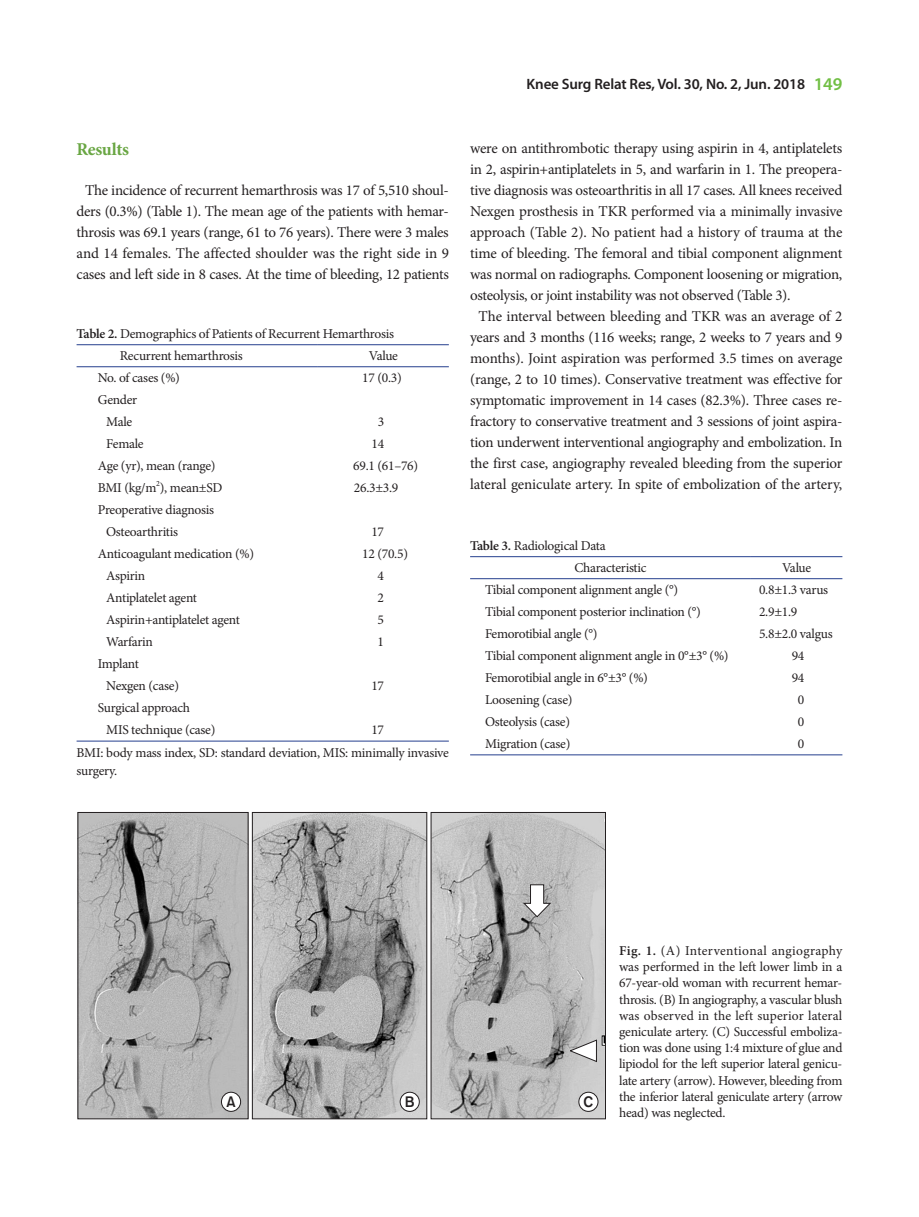
<style>
.page{position:relative;width:919px;height:1217px;background:#fff}
.page>*{position:absolute;margin:0;border:0;box-sizing:border-box;transform-origin:0 0}
.t1{font:700 18px "Minion Pro";letter-spacing:-.02em;color:#69a643}
.t2{font:15px/21px "Minion Pro";letter-spacing:-.02em;color:#231f20;text-align:center}
.t3{font:600 15px "Myriad Pro";letter-spacing:-.01em;color:#231f20}
.t4{font:15px "Gothic 725 BT Bold A";color:#231f20}
.t5{font:13.5px/16.2px "Minion Pro";letter-spacing:-.02em;color:#231f20}
.t6{font:7.8px "Minion Pro";color:#231f20}
.s1{font-weight:600}
.s2{font-size:18px;color:#71bf44}
</style>
<div class="page">
<hr style="left:77px;top:344px;width:241px;height:1px;background:#253f8e">
<hr style="left:318px;top:344px;width:131px;height:1px;background:#253f8e">
<hr style="left:77px;top:366px;width:241px;height:1px;background:#253f8e">
<hr style="left:318px;top:366px;width:131px;height:1px;background:#253f8e">
<hr style="left:77px;top:740px;width:241px;height:1px;background:#253f8e">
<hr style="left:318px;top:740px;width:131px;height:1px;background:#253f8e">
<hr style="left:470px;top:556px;width:280px;height:1px;background:#253f8e">
<hr style="left:750px;top:556px;width:92px;height:1px;background:#253f8e">
<hr style="left:470px;top:578px;width:280px;height:1px;background:#253f8e">
<hr style="left:750px;top:578px;width:92px;height:1px;background:#253f8e">
<hr style="left:470px;top:754px;width:280px;height:1px;background:#253f8e">
<hr style="left:750px;top:754px;width:92px;height:1px;background:#253f8e">
<svg style="left:77px;top:812px;width:350px;height:306px;background:#aaa"></svg>
<img style="left:433px;top:814px;width:170px;height:302px">
<svg style="left:569px;top:1038px;width:28px;height:24px"></svg>
<div style="left:221px;top:1091px;width:19px;height:20px;background:#fff;border-radius:50%"></div>
<div style="left:221px;top:1091px;width:20px;height:20px;border:1px solid #231f20;border-radius:50%"></div>
<div style="left:400px;top:1091px;width:19px;height:20px;background:#fff;border-radius:50%"></div>
<div style="left:400px;top:1091px;width:19px;height:20px;border:1px solid #231f20;border-radius:50%"></div>
<div style="left:579px;top:1091px;width:19px;height:20px;background:#fff;border-radius:50%"></div>
<div style="left:578px;top:1091px;width:20px;height:20px;border:1px solid #231f20;border-radius:50%"></div>
<svg style="left:522px;top:883px;width:30px;height:34px"></svg>
<p class="t1" style="left:77px;top:137px;width:54px">Results</p>
<p class="t2" style="left:77px;top:179px;width:374px">The incidence of recurrent hemarthrosis was 17 of 5,510 shoul&shy;ders (0.3%) (Table 1). The mean age of the patients with hemar&shy;throsis was 69.1 years (range, 61 to 76 years). There were 3 males and 14 females. The affected shoulder was the right side in 9 cases and left side in 8 cases. At the time of bleeding, 12 patients</p>
<p class="t5" style="left:120px;top:322px;width:276px;line-height:22.4px;text-indent:-43px"><span class="s1">Table 2.</span> Demographics of Patients of Recurrent Hemarthrosis<br>Recurrent hemarthrosis</p>
<p class="t5" style="left:369px;top:347px;width:31px">Value</p>
<p class="t5" style="left:98px;top:369px;width:84px">No. of cases (%)</p>
<p class="t5" style="left:362px;top:369px;width:41px">17 (0.3)</p>
<p class="t5" style="left:98px;top:389px;width:41px;line-height:22px;text-align:center">Gender<br>Male</p>
<p class="t5" style="left:377px;top:413px;width:8px">3</p>
<p class="t5" style="left:106px;top:436px;width:39px">Female</p>
<p class="t5" style="left:371px;top:436px;width:14px">14</p>
<p class="t5" style="left:98px;top:458px;width:119px">Age (yr), mean (range)</p>
<p class="t5" style="left:353px;top:458px;width:66px">69.1 (61–76)</p>
<p class="t5" style="left:98px;top:480px;width:126px">BMI (kg/m ), mean±SD</p>
<p class="t6" style="left:156px;top:478px;width:5px">2</p>
<p class="t5" style="left:354px;top:480px;width:46px">26.3±3.9</p>
<p class="t5" style="left:106px;top:499px;width:109px;line-height:22px;text-indent:-8px">Preoperative diagnosis<br>Osteoarthritis</p>
<p class="t5" style="left:371px;top:524px;width:14px">17</p>
<p class="t5" style="left:98px;top:546px;width:158px">Anticoagulant medication (%)</p>
<p class="t5" style="left:362px;top:546px;width:47px">12 (70.5)</p>
<p class="t5" style="left:106px;top:568px;width:41px">Aspirin</p>
<p class="t5" style="left:377px;top:568px;width:8px">4</p>
<p class="t5" style="left:106px;top:590px;width:92px">Antiplatelet agent</p>
<p class="t5" style="left:377px;top:590px;width:8px">2</p>
<p class="t5" style="left:106px;top:612px;width:135px">Aspirin+antiplatelet agent</p>
<p class="t5" style="left:377px;top:612px;width:8px">5</p>
<p class="t5" style="left:106px;top:634px;width:48px">Warfarin</p>
<p class="t5" style="left:377px;top:634px;width:8px">1</p>
<p class="t5" style="left:106px;top:653px;width:74px;line-height:22px;text-indent:-8px">Implant<br>Nexgen (case)</p>
<p class="t5" style="left:371px;top:678px;width:14px">17</p>
<p class="t5" style="left:106px;top:697px;width:111px;line-height:22px;text-indent:-8px">Surgical approach<br>MIS technique (case)</p>
<p class="t5" style="left:77px;top:718px;width:374px;line-height:22.4px;text-indent:295px">17<br>BMI: body mass index, SD: standard deviation, MIS: minimally invasive</p>
<p class="t5" style="left:77px;top:762px;width:42px">surgery.</p>
<p class="t3" style="left:526px;top:74px;width:317px">Knee Surg Relat Res, Vol. 30, No. 2, Jun. 2018 <span class="s2">149</span></p>
<p class="t2" style="left:470px;top:137px;width:373px">were on antithrombotic therapy using aspirin in 4, antiplatelets</p>
<p class="t2" style="left:470px;top:158px;width:374px">in 2, aspirin+antiplatelets in 5, and warfarin in 1. The preopera-</p>
<p class="t2" style="left:470px;top:179px;width:374px">tive diagnosis was osteoarthritis in all 17 cases. All knees received</p>
<p class="t2" style="left:470px;top:200px;width:374px">Nexgen prosthesis in TKR performed via a minimally invasive</p>
<p class="t2" style="left:470px;top:221px;width:374px">approach (Table 2). No patient had a history of trauma at the</p>
<p class="t2" style="left:470px;top:242px;width:373px">time of bleeding. The femoral and tibial component alignment</p>
<p class="t2" style="left:470px;top:263px;width:374px">was normal on radiographs. Component loosening or migration,</p>
<p class="t2" style="left:470px;top:284px;width:322px">osteolysis, or joint instability was not observed (Table 3).</p>
<p class="t2" style="left:478px;top:305px;width:365px">The interval between bleeding and TKR was an average of 2</p>
<p class="t2" style="left:470px;top:326px;width:373px">years and 3 months (116 weeks; range, 2 weeks to 7 years and 9</p>
<p class="t2" style="left:470px;top:347px;width:374px">months). Joint aspiration was performed 3.5 times on average</p>
<p class="t2" style="left:470px;top:368px;width:374px">(range, 2 to 10 times). Conservative treatment was effective for</p>
<p class="t2" style="left:470px;top:389px;width:374px">symptomatic improvement in 14 cases (82.3%). Three cases re-</p>
<p class="t2" style="left:470px;top:410px;width:374px">fractory to conservative treatment and 3 sessions of joint aspira-</p>
<p class="t2" style="left:470px;top:431px;width:374px">tion underwent interventional angiography and embolization. In</p>
<p class="t2" style="left:470px;top:452px;width:374px">the first case, angiography revealed bleeding from the superior</p>
<p class="t2" style="left:470px;top:473px;width:373px">lateral geniculate artery. In spite of embolization of the artery,</p>
<p class="t5" style="left:574px;top:534px;width:74px;line-height:22.4px;text-indent:-104px"><span class="s1">Table 3.</span> Radiological Data<br>Characteristic</p>
<p class="t5" style="left:782px;top:559px;width:31px">Value</p>
<p class="t5" style="left:485px;top:581px;width:195px">Tibial component alignment angle (°)</p>
<p class="t5" style="left:759px;top:581px;width:71px">0.8±1.3 varus</p>
<p class="t5" style="left:485px;top:603px;width:217px">Tibial component posterior inclination (°)</p>
<p class="t5" style="left:759px;top:603px;width:40px">2.9±1.9</p>
<p class="t5" style="left:485px;top:625px;width:114px">Femorotibial angle (°)</p>
<p class="t5" style="left:759px;top:625px;width:75px">5.8±2.0 valgus</p>
<p class="t5" style="left:485px;top:647px;width:245px">Tibial component alignment angle in 0°±3° (%)</p>
<p class="t5" style="left:791px;top:647px;width:14px">94</p>
<p class="t5" style="left:485px;top:669px;width:164px">Femorotibial angle in 6°±3° (%)</p>
<p class="t5" style="left:791px;top:669px;width:14px">94</p>
<p class="t5" style="left:485px;top:691px;width:89px">Loosening (case)</p>
<p class="t5" style="left:797px;top:691px;width:8px">0</p>
<p class="t5" style="left:485px;top:713px;width:87px">Osteolysis (case)</p>
<p class="t5" style="left:797px;top:713px;width:8px">0</p>
<p class="t5" style="left:485px;top:735px;width:87px">Migration (case)</p>
<p class="t5" style="left:797px;top:735px;width:8px">0</p>
<p class="t4" style="left:226px;top:1092px;width:11px">A</p>
<p class="t4" style="left:405px;top:1092px;width:11px">B</p>
<p class="t4" style="left:583px;top:1092px;width:11px">C</p>
<p class="t5" style="left:619px;top:942px;width:225px;text-align:justify"><span class="s1">Fig. 1.</span> (A) Interventional angiography was performed in the left lower limb in a 67-year-old woman with recurrent hemar&shy;throsis. (B) In angiography, a vascular blush was observed in the left superior lateral geniculate artery. (C) Successful emboliza&shy;tion was done using 1:4 mixture of glue and lipiodol for the left superior lateral genicu&shy;late artery (arrow). However, bleeding from the inferior lateral geniculate artery (arrow head) was neglected.</p>
</div>
